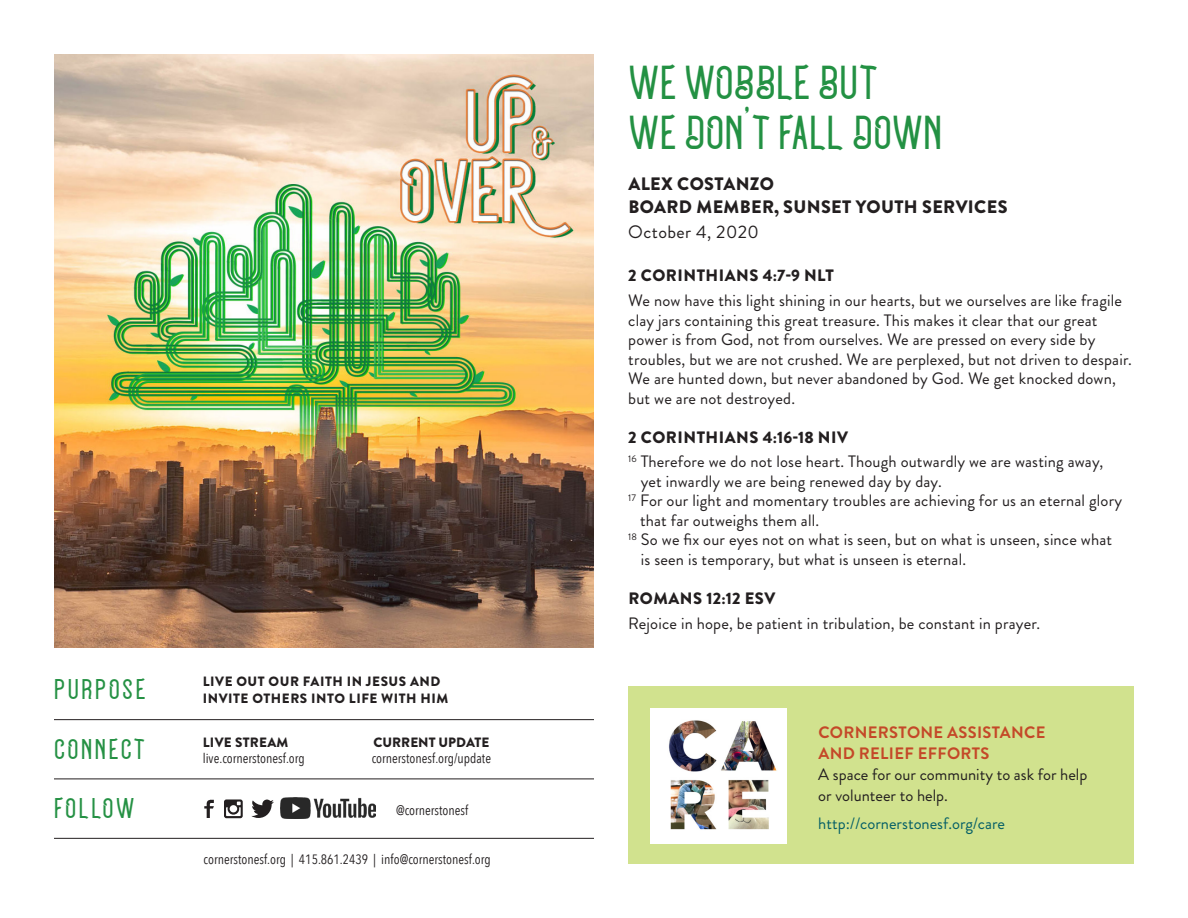
<style>
.page{position:relative;width:1188px;height:918px;background:#fff}
.page>*{position:absolute;margin:0;border:0;box-sizing:border-box;transform-origin:0 0}
.info_header{font:37.5px "Boysand";letter-spacing:.005em;color:#239143}
.info_header-2{font:22.5px "Boysand";letter-spacing:.11em;color:#259144}
.t1{font:900 18px/22.5px "Brandon Grotesque";letter-spacing:.02em;color:#231f20}
.t2{font:18px "Brandon Grotesque";letter-spacing:.025em;color:#231f20}
.t3{font:16.5px/19.5px "Brandon Grotesque";letter-spacing:.01em;color:#231f20}
.t4{font:900 16.5px "Brandon Grotesque";letter-spacing:.03em;color:#231f20}
.t5{font:700 16.5px/21px "Brandon Grotesque";letter-spacing:.02em;color:#c44828}
.t6{font:16.5px "Brandon Grotesque";color:#055f66}
.info_body{font:13.5px "Avenir Next Condensed";color:#231f20}
.info_header-3{font:900 13.5px "Brandon Grotesque";letter-spacing:.04em;color:#231f20}
.info_header-4{font:13.5px "Avenir Next Condensed";color:#231f20}
.info_body-2{font:900 13.5px "Brandon Grotesque";color:#231f20}
.info_header-5{font:900 13.5px "Brandon Grotesque";letter-spacing:.02em;color:#231f20}
</style>
<div class="page">
<hr style="left:54px;top:719px;width:540px;height:1px;background:#231f20">
<hr style="left:54px;top:779px;width:540px;height:1px;background:#231f20">
<hr style="left:54px;top:838px;width:540px;height:1px;background:#231f20">
<svg style="left:204px;top:799px;width:10px;height:18px"></svg>
<svg style="left:251px;top:800px;width:23px;height:18px"></svg>
<svg style="left:224px;top:799px;width:19px;height:19px"></svg>
<img style="left:281px;top:798px;width:94px;height:21px">
<img style="left:54px;top:54px;width:540px;height:594px">
<div style="left:628px;top:686px;width:506px;height:178px;background:#d1e28e"></div>
<img style="left:651px;top:708px;width:135px;height:136px">
<p class="info_header-2" style="left:54px;top:673px;width:93px">PURPOSE</p>
<p class="info_header-2" style="left:54px;top:734px;width:93px">CONNECT</p>
<p class="info_header-2" style="left:54px;top:793px;width:82px">FOLLOW</p>
<p class="info_header-3" style="left:203px;top:672px;width:239px">LIVE OUT OUR FAITH IN JESUS AND</p>
<p class="info_header-3" style="left:203px;top:688px;width:247px">INVITE OTHERS INTO LIFE WITH HIM</p>
<p class="info_header-5" style="left:203px;top:733px;width:87px">LIVE STREAM</p>
<p class="info_header-4" style="left:203px;top:747px;width:104px">live.cornerstonesf.org</p>
<p class="info_body-2" style="left:373px;top:733px;width:117px">CURRENT UPDATE</p>
<p class="info_body" style="left:372px;top:747px;width:121px">cornerstonesf.org/update</p>
<p class="info_body" style="left:396px;top:799px;width:74px">@cornerstonesf</p>
<p class="info_body" style="left:204px;top:847px;width:289px">cornerstonesf.org | 415.861.2439 | info@cornerstonesf.org</p>
<p class="info_header" style="left:628px;top:57px;width:252px">WE WOBBLE BUT</p>
<p class="info_header" style="left:628px;top:106px;width:315px">WE DON’T FALL DOWN</p>
<p class="t1" style="left:628px;top:173px;width:381px">ALEX COSTANZO<br>BOARD MEMBER, SUNSET YOUTH SERVICES</p>
<p class="t2" style="left:628px;top:220px;width:132px">October 4, 2020</p>
<p class="t4" style="left:628px;top:264px;width:207px">2 CORINTHIANS 4:7-9 NLT</p>
<p class="t3" style="left:628px;top:291px;width:505px">We now have this light shining in our hearts, but we ourselves are like fragile clay jars containing this great treasure. This makes it clear that our great power is from God, not from ourselves. We are pressed on every side by troubles, but we are not crushed. We are perplexed, but not driven to despair.<br>We are hunted down, but never abandoned by God. We get knocked down, but we are not destroyed.</p>
<p class="t4" style="left:628px;top:425px;width:221px">2 CORINTHIANS 4:16-18 NIV</p>
<p class="t3" style="left:641px;top:452px;width:464px;text-indent:-12px"><sup>16</sup> Therefore we do not lose heart. Though outwardly we are wasting away, yet inwardly we are being renewed day by day.</p>
<p class="t3" style="left:640px;top:491px;width:484px;text-indent:-12px"><sup>17</sup> For our light and momentary troubles are achieving for us an eternal glory that far outweighs them all.</p>
<p class="t3" style="left:641px;top:530px;width:473px;text-indent:-13px"><sup>18</sup> So we fix our eyes not on what is seen, but on what is unseen, since what is seen is temporary, but what is unseen is eternal.</p>
<p class="t4" style="left:628px;top:587px;width:148px">ROMANS 12:12 ESV</p>
<p class="t3" style="left:628px;top:614px;width:414px">Rejoice in hope, be patient in tribulation, be constant in prayer.</p>
<p class="t5" style="left:818px;top:722px;width:229px">CORNERSTONE ASSISTANCE<br>AND RELIEF EFFORTS</p>
<p class="t3" style="left:818px;top:764px;width:271px;line-height:21px">A space for our community to ask for help or volunteer to help.</p>
<p class="t6" style="left:818px;top:811px;width:188px">http://cornerstonesf.org/care</p>
</div>
